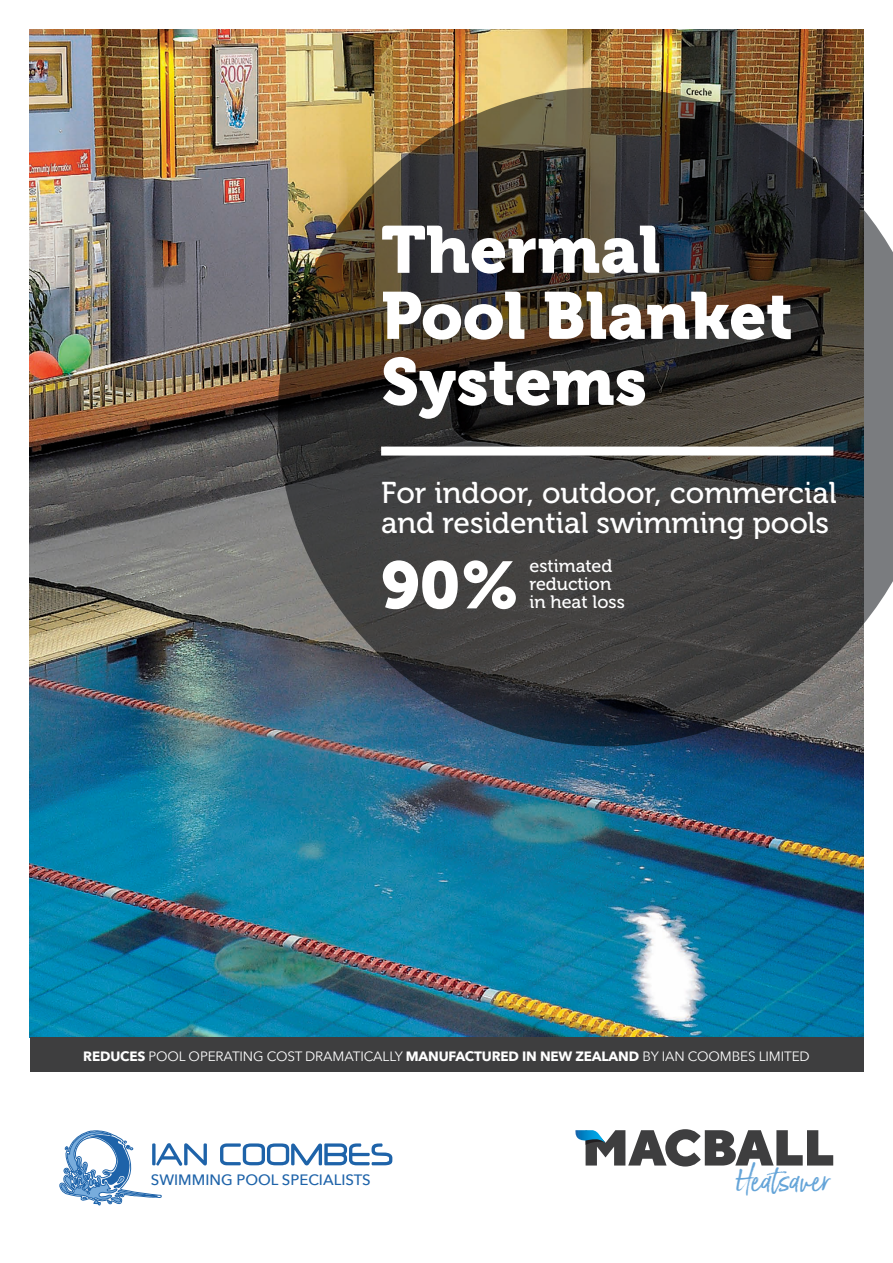
<style>
.page{position:relative;width:893px;height:1263px;background:#fff}
.page>*{position:absolute;margin:0;border:0;box-sizing:border-box;transform-origin:0 0}
.t1{font:66px/66px "Museo 900";color:#fff}
.t2{font:30.3px "Born Ready";letter-spacing:-.01em;color:#64a4d8}
.t3{font:30px/30px "Museo 500";color:#fff}
.t4{font:18px/18px "Museo 500";color:#fff}
.t5{font:500 15px "Avenir Next";color:#1e63a9}
.t6{font:13.5px "Avenir Next";letter-spacing:-.01em;color:#fff}
.s1{font-weight:700}
</style>
<div class="page">
<img style="left:30px;top:30px;width:833px;height:1007px">
<img style="left:278px;top:87px;width:615px;height:659px">
<div style="left:381px;top:447px;width:452px;height:9px;background:#fff"></div>
<div style="left:30px;top:1037px;width:833px;height:34px;background:#3e3e3f"></div>
<svg style="left:59px;top:1130px;width:333px;height:76px"></svg>
<svg style="left:575px;top:1129px;width:258px;height:37px"></svg>
<h1 class="t1" style="left:381px;top:217px;width:413px">Thermal<br>Pool Blanket<br>Systems</h1>
<h3 class="t3" style="left:381px;top:478px;width:457px">For indoor, outdoor, commercial and residential swimming pools</h3>
<h3 class="t4" style="left:529px;top:557px;width:97px">estimated reduction in heat loss</h3>
<h1 class="t1" style="left:381px;top:553px;width:140px">90%</h1>
<p class="t6" style="left:83px;top:1045px;width:728px"><span class="s1">REDUCES</span> POOL OPERATING COST DRAMATICALLY <span class="s1">MANUFACTURED IN NEW ZEALAND</span> BY IAN COOMBES LIMITED</p>
<p class="t5" style="left:151px;top:1167px;width:221px">SWIMMING POOL SPECIALISTS</p>
<h2 class="t2" style="left:737px;top:1161px;width:94px">Heatsaver</h2>
</div>
